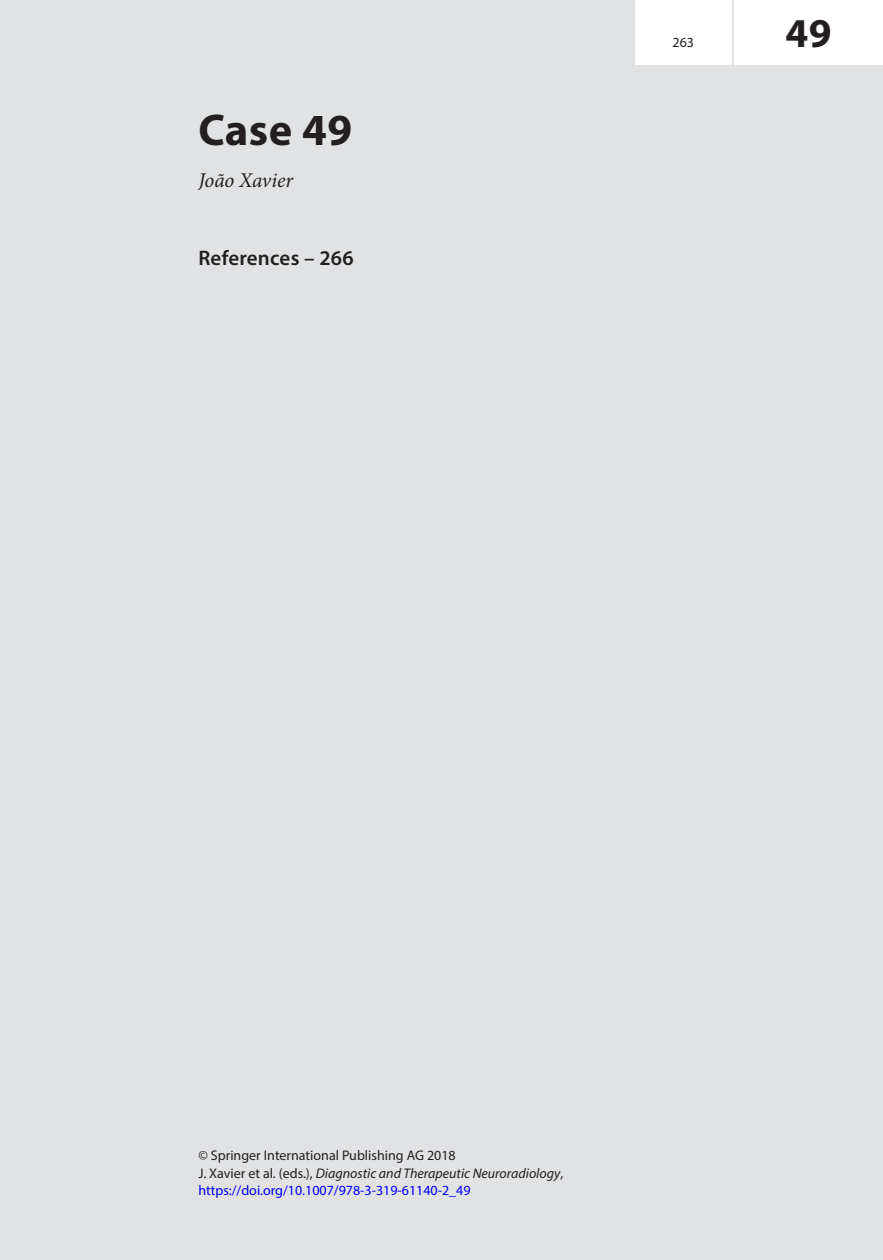
<style>
.page{position:relative;width:883px;height:1260px;background:#e1e2e4}
.page>*{position:absolute;margin:0;border:0;box-sizing:border-box;transform-origin:0 0}
.t1{font:700 44.62px "Qhxhss Myriad Pro";letter-spacing:.01em;color:#231f20}
.t2{font:700 41.12px "Qhxhss Myriad Pro";color:#231f20}
.t3{font:600 21px "Lnbblb Myriad Pro";letter-spacing:.01em;color:#231f20}
.t4{font:italic 21px "Yxhwjn Minion Pro";letter-spacing:-.005em;color:#231f20}
.t5{font:italic 14px "Pctmds Myriad Pro";color:#231f20}
.t6{font:14px "Pxywnq Myriad Pro";color:#0000fa}
.t7{font:14px "Pxywnq Myriad Pro";color:#231f20}
.s1{font-family:"Pxywnq Myriad Pro";font-style:normal}
</style>
<div class="page">
<div style="left:635px;top:0;width:97px;height:64px;background:#fff"></div>
<div style="left:734px;top:0;width:149px;height:64px;background:#fff"></div>
<h1 class="t1" style="left:198px;top:101px;width:155px">Case 49</h1>
<h3 class="t4" style="left:198px;top:166px;width:96px">João Xavier</h3>
<h3 class="t3" style="left:198px;top:245px;width:157px">References – 266</h3>
<p class="t7" style="left:673px;top:34px;width:23px">263</p>
<h2 class="t2" style="left:786px;top:6px;width:48px">49</h2>
<p class="t7" style="left:198px;top:1147px;width:259px">© Springer International Publishing AG 2018</p>
<p class="t5" style="left:198px;top:1164px;width:366px"><span class="s1">J. Xavier et al. (eds.),</span> Diagnostic and Therapeutic Neuroradiology<span class="s1">,</span></p>
<p class="t6" style="left:198px;top:1182px;width:274px">https://doi.org/10.1007/978-3-319-61140-2_49</p>
</div>
